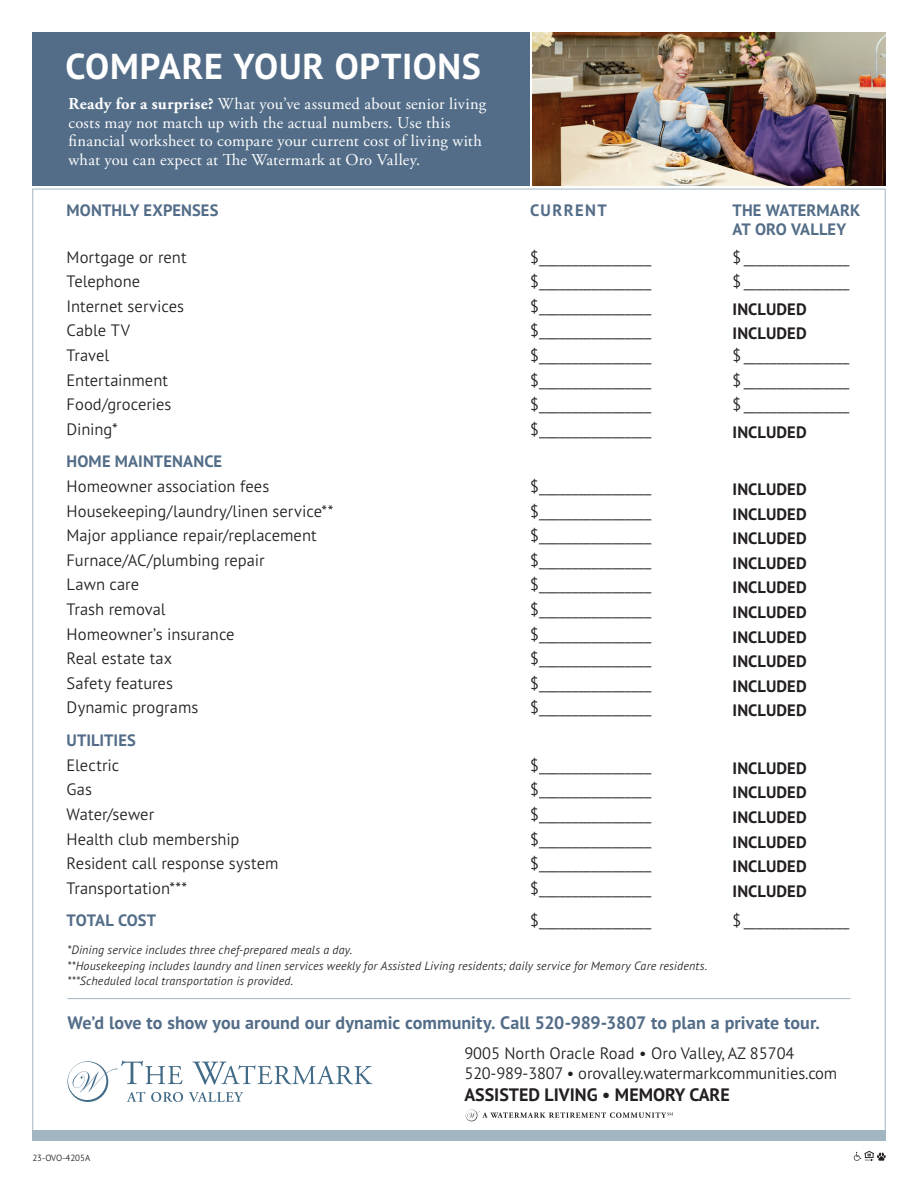
<style>
.page{position:relative;width:918px;height:1188px;background:#fff}
.page>*{position:absolute;margin:0;border:0;box-sizing:border-box;transform-origin:0 0}
.t1{font:700 36px "PT Sans Pro";letter-spacing:.02em;color:#fff}
.t2{font:700 18px "PT Sans Pro";letter-spacing:.005em;color:#536d88}
.t3{font:700 18px "PT Sans Pro";color:#231f20}
.t4{font:300 16.5px/19.5px "PT Sans Pro";color:#231f20}
.t5{font:16.5px/18.8px "Adobe Garamond Pro";letter-spacing:.015em;color:#fff}
.t6{font:700 16.5px "PT Sans Pro";letter-spacing:.005em;color:#231f20}
.t7{font:700 16.5px/19.2px "PT Sans Pro";letter-spacing:.005em;color:#536d88}
.t8{font:700 16.5px "PT Sans Pro";letter-spacing:.085em;color:#536d88}
.t9{font:italic 300 12px "PT Sans Pro";letter-spacing:.015em;color:#231f20}
.t10{font:300 9px "PT Sans Pro";color:#231f20}
.s1{font-weight:700}
</style>
<div class="page">
<svg style="left:192px;top:1062px;width:180px;height:23px"></svg>
<svg style="left:68px;top:1060px;width:115px;height:42px"></svg>
<svg style="left:189px;top:1092px;width:54px;height:10px"></svg>
<hr style="left:68px;top:998px;width:782px;height:1px;background:#a1b6c1">
<div style="left:32px;top:1130px;width:854px;height:11px;background:#a1b6c1"></div>
<div style="left:32px;top:32px;width:497px;height:154px;background:#536d88"></div>
<img style="left:532px;top:32px;width:354px;height:154px">
<svg style="left:854px;top:1151px;width:32px;height:10px"></svg>
<svg style="left:466px;top:1110px;width:207px;height:11px"></svg>
<p class="t1" style="left:65px;top:42px;width:417px">COMPARE YOUR OPTIONS</p>
<p class="t5" style="left:68px;top:95px;width:419px"><span class="s1">Ready for a surprise?</span> What you’ve assumed about senior living costs may not match up with the actual numbers. Use this financial worksheet to compare your current cost of living with what you can expect at The Watermark at Oro Valley.</p>
<p class="t7" style="left:67px;top:200px;width:153px">MONTHLY EXPENSES</p>
<p class="t8" style="left:530px;top:199px;width:78px">CURRENT</p>
<p class="t7" style="left:733px;top:200px;width:129px">THE WATERMARK<br>AT ORO VALLEY</p>
<p class="t4" style="left:67px;top:247px;width:121px">Mortgage or rent</p>
<p class="t4" style="left:530px;top:247px;width:123px">$_________________</p>
<p class="t4" style="left:733px;top:247px;width:118px">$________________</p>
<p class="t4" style="left:67px;top:271px;width:75px">Telephone</p>
<p class="t4" style="left:530px;top:271px;width:123px">$_________________</p>
<p class="t4" style="left:733px;top:271px;width:118px">$________________</p>
<p class="t4" style="left:67px;top:296px;width:119px">Internet services</p>
<p class="t4" style="left:530px;top:296px;width:123px">$_________________</p>
<p class="t6" style="left:733px;top:298px;width:76px">INCLUDED</p>
<p class="t4" style="left:67px;top:320px;width:65px">Cable TV</p>
<p class="t4" style="left:530px;top:320px;width:123px">$_________________</p>
<p class="t6" style="left:733px;top:323px;width:76px">INCLUDED</p>
<p class="t4" style="left:67px;top:345px;width:44px">Travel</p>
<p class="t4" style="left:530px;top:345px;width:123px">$_________________</p>
<p class="t4" style="left:733px;top:345px;width:118px">$________________</p>
<p class="t4" style="left:67px;top:370px;width:103px">Entertainment</p>
<p class="t4" style="left:530px;top:370px;width:123px">$_________________</p>
<p class="t4" style="left:733px;top:370px;width:118px">$________________</p>
<p class="t4" style="left:67px;top:394px;width:106px">Food/groceries</p>
<p class="t4" style="left:530px;top:394px;width:123px">$_________________</p>
<p class="t4" style="left:733px;top:394px;width:118px">$________________</p>
<p class="t4" style="left:67px;top:419px;width:53px">Dining*</p>
<p class="t4" style="left:530px;top:419px;width:123px">$_________________</p>
<p class="t6" style="left:733px;top:421px;width:76px">INCLUDED</p>
<p class="t7" style="left:67px;top:452px;width:157px">HOME MAINTENANCE</p>
<p class="t4" style="left:67px;top:476px;width:204px">Homeowner association fees</p>
<p class="t4" style="left:530px;top:476px;width:123px">$_________________</p>
<p class="t6" style="left:733px;top:478px;width:76px">INCLUDED</p>
<p class="t4" style="left:67px;top:501px;width:268px">Housekeeping/laundry/linen service**</p>
<p class="t4" style="left:530px;top:501px;width:123px">$_________________</p>
<p class="t6" style="left:733px;top:503px;width:76px">INCLUDED</p>
<p class="t4" style="left:67px;top:525px;width:252px">Major appliance repair/replacement</p>
<p class="t4" style="left:530px;top:525px;width:123px">$_________________</p>
<p class="t6" style="left:733px;top:528px;width:76px">INCLUDED</p>
<p class="t4" style="left:67px;top:550px;width:200px">Furnace/AC/plumbing repair</p>
<p class="t4" style="left:530px;top:550px;width:123px">$_________________</p>
<p class="t6" style="left:733px;top:552px;width:76px">INCLUDED</p>
<p class="t4" style="left:67px;top:574px;width:74px">Lawn care</p>
<p class="t4" style="left:530px;top:574px;width:123px">$_________________</p>
<p class="t6" style="left:733px;top:577px;width:76px">INCLUDED</p>
<p class="t4" style="left:67px;top:599px;width:101px">Trash removal</p>
<p class="t4" style="left:530px;top:599px;width:123px">$_________________</p>
<p class="t6" style="left:733px;top:601px;width:76px">INCLUDED</p>
<p class="t4" style="left:67px;top:624px;width:170px">Homeowner’s insurance</p>
<p class="t4" style="left:530px;top:624px;width:123px">$_________________</p>
<p class="t6" style="left:733px;top:626px;width:76px">INCLUDED</p>
<p class="t4" style="left:67px;top:648px;width:107px">Real estate tax</p>
<p class="t4" style="left:530px;top:648px;width:123px">$_________________</p>
<p class="t6" style="left:733px;top:651px;width:76px">INCLUDED</p>
<p class="t4" style="left:67px;top:673px;width:108px">Safety features</p>
<p class="t4" style="left:530px;top:673px;width:123px">$_________________</p>
<p class="t6" style="left:733px;top:675px;width:76px">INCLUDED</p>
<p class="t4" style="left:67px;top:697px;width:133px">Dynamic programs</p>
<p class="t4" style="left:530px;top:697px;width:123px">$_________________</p>
<p class="t6" style="left:733px;top:700px;width:76px">INCLUDED</p>
<p class="t7" style="left:67px;top:730px;width:71px">UTILITIES</p>
<p class="t4" style="left:67px;top:755px;width:54px">Electric</p>
<p class="t4" style="left:530px;top:755px;width:123px">$_________________</p>
<p class="t6" style="left:733px;top:757px;width:76px">INCLUDED</p>
<p class="t4" style="left:67px;top:779px;width:27px">Gas</p>
<p class="t4" style="left:530px;top:779px;width:123px">$_________________</p>
<p class="t6" style="left:733px;top:782px;width:76px">INCLUDED</p>
<p class="t4" style="left:67px;top:804px;width:89px">Water/sewer</p>
<p class="t4" style="left:530px;top:804px;width:123px">$_________________</p>
<p class="t6" style="left:733px;top:806px;width:76px">INCLUDED</p>
<p class="t4" style="left:67px;top:829px;width:174px">Health club membership</p>
<p class="t4" style="left:530px;top:829px;width:123px">$_________________</p>
<p class="t6" style="left:733px;top:831px;width:76px">INCLUDED</p>
<p class="t4" style="left:67px;top:853px;width:213px">Resident call response system</p>
<p class="t4" style="left:530px;top:853px;width:123px">$_________________</p>
<p class="t6" style="left:733px;top:855px;width:76px">INCLUDED</p>
<p class="t4" style="left:67px;top:878px;width:122px">Transportation***</p>
<p class="t4" style="left:530px;top:878px;width:123px">$_________________</p>
<p class="t6" style="left:733px;top:880px;width:76px">INCLUDED</p>
<p class="t7" style="left:67px;top:911px;width:91px">TOTAL COST</p>
<p class="t4" style="left:530px;top:910px;width:123px">$_________________</p>
<p class="t4" style="left:733px;top:910px;width:118px">$________________</p>
<p class="t9" style="left:68px;top:942px;width:286px">*Dining service includes three chef-prepared meals a day.</p>
<p class="t9" style="left:68px;top:958px;width:641px">**Housekeeping includes laundry and linen services weekly for Assisted Living residents; daily service for Memory Care residents.</p>
<p class="t9" style="left:68px;top:973px;width:227px">***Scheduled local transportation is provided.</p>
<p class="t2" style="left:68px;top:1011px;width:754px">We’d love to show you around our dynamic community. Call 520-989-3807 to plan a private tour.</p>
<p class="t10" style="left:32px;top:1152px;width:59px">23-OVO-4205A</p>
<p class="t4" style="left:464px;top:1043px;width:375px">9005 North Oracle Road • Oro Valley, AZ 85704<br>520-989-3807 • orovalley.watermarkcommunities.com</p>
<p class="t3" style="left:464px;top:1083px;width:267px">ASSISTED LIVING • MEMORY CARE</p>
</div>
